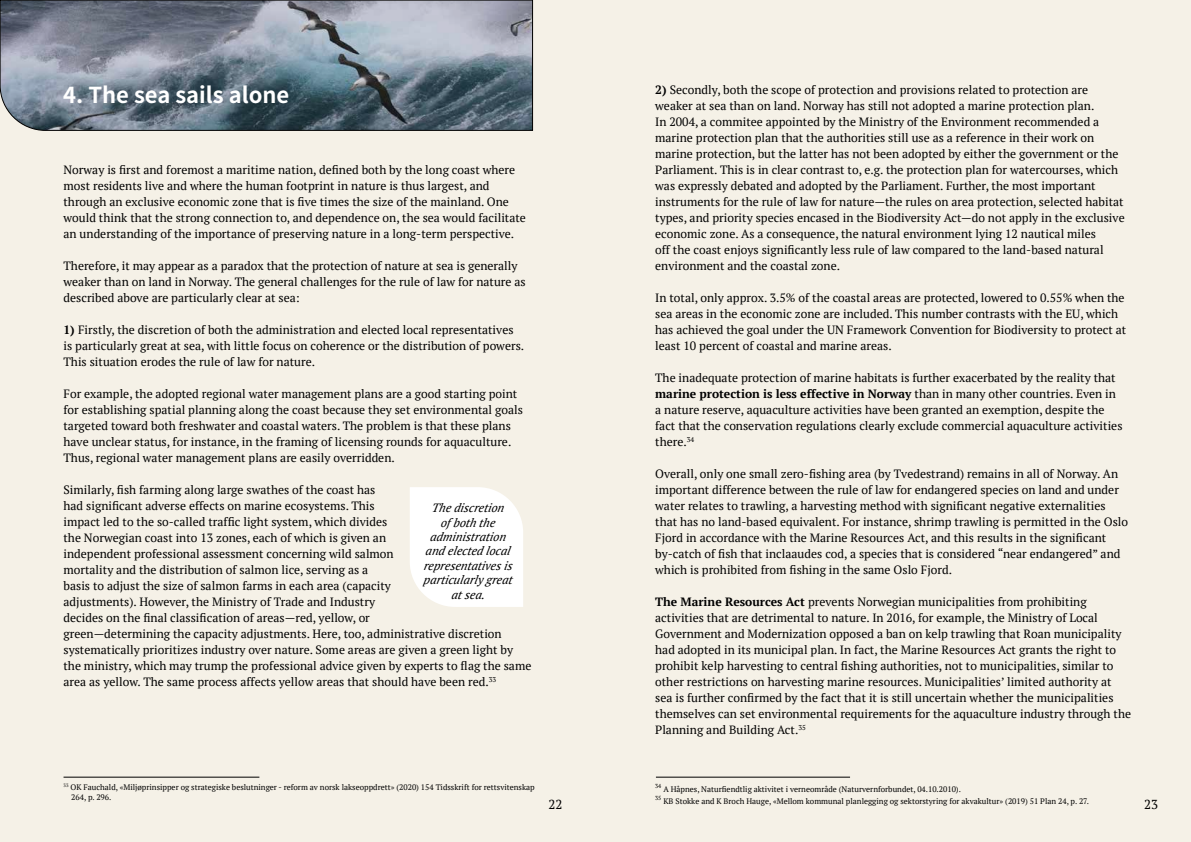
<style>
.page{position:relative;width:1191px;height:842px;background:#f5f1e7}
.page>*{position:absolute;margin:0;border:0;box-sizing:border-box;transform-origin:0 0}
.t1{font:700 22px "Noto Sans KR";color:#fff}
.t2{font:13px "PT Serif";color:#000}
.t3{font:12px/16px "PT Serif";color:#000}
.t4{font:italic 12px/14.4px "PT Serif";color:#000;text-align:center}
.t5{font:8px/9.6px "PT Serif";color:#000}
.s1{font-weight:700}
</style>
<div class="page">
<hr style="left:64px;top:777px;width:195px;height:1px;background:#000">
<svg style="left:1px;top:0;width:531px;height:131px;background:#75818e"></svg>
<div style="left:410px;top:487px;width:113px;height:120px;background:#fff"></div>
<hr style="left:656px;top:777px;width:194px;height:1px;background:#000">
<h1 class="t1" style="left:63px;top:82px;width:228px">4. The sea sails alone</h1>
<p class="t3" style="left:64px;top:162px;width:464px">Norway is first and foremost a maritime nation, defined both by the long coast where most residents live and where the human footprint in nature is thus largest, and through an exclusive economic zone that is five times the size of the mainland. One would think that the strong connection to, and dependence on, the sea would facilitate an understanding of the importance of preserving nature in a long-term perspective.</p>
<p class="t3" style="left:64px;top:258px;width:464px">Therefore, it may appear as a paradox that the protection of nature at sea is generally weaker than on land in Norway. The general challenges for the rule of law for nature as described above are particularly clear at sea:</p>
<p class="t3" style="left:64px;top:322px;width:462px"><span class="s1">1)</span> Firstly, the discretion of both the administration and elected local representatives is particularly great at sea, with little focus on coherence or the distribution of powers.<br>This situation erodes the rule of law for nature.</p>
<p class="t3" style="left:64px;top:386px;width:461px">For example, the adopted regional water management plans are a good starting point for establishing spatial planning along the coast because they set environmental goals targeted toward both freshwater and coastal waters. The problem is that these plans have unclear status, for instance, in the framing of licensing rounds for aquaculture.<br>Thus, regional water management plans are easily overridden.</p>
<p class="t3" style="left:64px;top:482px;width:469px">Similarly, fish farming along large swathes of the coast has<br>had significant adverse effects on marine ecosystems. This<br>impact led to the so-called traffic light system, which divides<br>the Norwegian coast into 13 zones, each of which is given an<br>independent professional assessment concerning wild salmon<br>mortality and the distribution of salmon lice, serving as a<br>basis to adjust the size of salmon farms in each area (capacity<br>adjustments). However, the Ministry of Trade and Industry<br>decides on the final classification of areas—red, yellow, or<br>green—determining the capacity adjustments. Here, too, administrative discretion systematically prioritizes industry over nature. Some areas are given a green light by the ministry, which may trump the professional advice given by experts to flag the same area as yellow. The same process affects yellow areas that should have been red.<sup>33</sup></p>
<p class="t4" style="left:423px;top:501px;width:93px">The discretion<br>of both the administration and elected local representatives is particularly great atsea.</p>
<p class="t3" style="left:655px;top:82px;width:471px"><span class="s1">2)</span> Secondly, both the scope of protection and provisions related to protection are weaker at sea than on land. Norway has still not adopted a marine protection plan.<br>In 2004, a commitee appointed by the Ministry of the Environment recommended a marine protection plan that the authorities still use as a reference in their work on marine protection, but the latter has not been adopted by either the government or the Parliament. This is in clear contrast to, e.g. the protection plan for watercourses, which was expressly debated and adopted by the Parliament. Further, the most important instruments for the rule of law for nature—the rules on area protection, selected habitat types, and priority species encased in the Biodiversity Act—do not apply in the exclusive economic zone. As a consequence, the natural environment lying 12 nautical miles<br>off the coast enjoys significantly less rule of law compared to the land-based natural environment and the coastal zone.</p>
<p class="t3" style="left:655px;top:290px;width:472px">In total, only approx. 3.5% of the coastal areas are protected, lowered to 0.55% when the sea areas in the economic zone are included. This number contrasts with the EU, which has achieved the goal under the UN Framework Convention for Biodiversity to protect at least 10 percent of coastal and marine areas.</p>
<p class="t3" style="left:655px;top:370px;width:469px">The inadequate protection of marine habitats is further exacerbated by the reality that <span class="s1">marine protection is less effective in Norway</span> than in many other countries. Even in a nature reserve, aquaculture activities have been granted an exemption, despite the fact that the conservation regulations clearly exclude commercial aquaculture activities there.<sup>34</sup></p>
<p class="t3" style="left:655px;top:466px;width:474px">Overall, only one small zero-fishing area (by Tvedestrand) remains in all of Norway. An important difference between the rule of law for endangered species on land and under water relates to trawling, a harvesting method with significant negative externalities that has no land-based equivalent. For instance, shrimp trawling is permitted in the Oslo Fjord in accordance with the Marine Resources Act, and this results in the significant by-catch of fish that inclaaudes cod, a species that is considered “near endangered” and which is prohibited from fishing in the same Oslo Fjord.</p>
<p class="t3" style="left:655px;top:594px;width:477px"><span class="s1">The Marine Resources Act</span> prevents Norwegian municipalities from prohibiting activities that are detrimental to nature. In 2016, for example, the Ministry of Local Government and Modernization opposed a ban on kelp trawling that Roan municipality had adopted in its municipal plan. In fact, the Marine Resources Act grants the right to prohibit kelp harvesting to central fishing authorities, not to municipalities, similar to other restrictions on harvesting marine resources. Municipalities’ limited authority at sea is further confirmed by the fact that it is still uncertain whether the municipalities themselves can set environmental requirements for the aquaculture industry through the Planning and Building Act.<sup>35</sup></p>
<p class="t5" style="left:71px;top:782px;width:465px;text-indent:-8px"><sup>33</sup> OK Fauchald, «Miljøprinsipper og strategiske beslutninger - reform av norsk lakseoppdrett» (2020) 154 Tidsskrift for rettsvitenskap<br>264, p. 296.</p>
<p class="t5" style="left:655px;top:783px;width:435px;line-height:12px"><sup>34</sup> A Håpnes, Naturfiendtlig aktivitet i verneområde (Naturvernforbundet, 04.10.2010).<br><sup>35</sup> KB Stokke and K Broch Hauge, «Mellom kommunal planlegging og sektorstyring for akvakultur» (2019) 51 Plan 24, p. 27.</p>
<p class="t2" style="left:548px;top:796px;width:15px">22</p>
<p class="t2" style="left:1144px;top:796px;width:15px">23</p>
</div>
